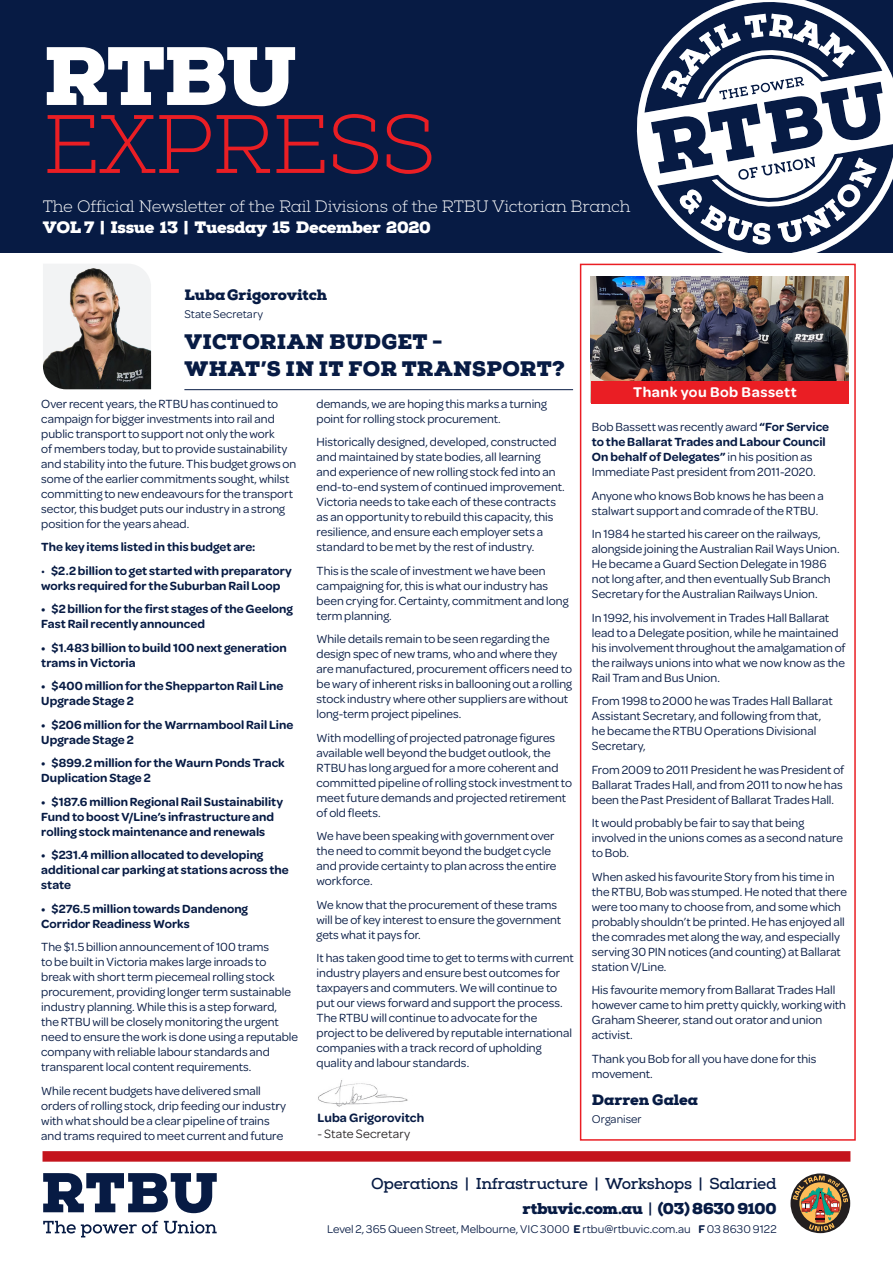
<style>
.page{position:relative;width:893px;height:1263px;background:#fff}
.page>*{position:absolute;margin:0;border:0;box-sizing:border-box;transform-origin:0 0}
.t1{font:300 82.65px "Nexa Slab";letter-spacing:-.01em;color:#ea1e24}
.t2{font:900 82.65px "Nexa Slab";color:#fff}
.t3{font:900 21px "Nexa Slab";letter-spacing:.01em;color:#071b44}
.t4{font:300 16.5px/21px "Nexa Slab";letter-spacing:-.01em;color:#fff}
.t5{font:700 15.75px "Nexa Slab";letter-spacing:-.02em;color:#071b44}
.t6{font:900 15.75px "Nexa Slab";letter-spacing:-.02em;color:#071b44}
.t7{font:900 15px "Nexa Slab";letter-spacing:-.005em;color:#071b44}
.t8{font:600 15px "Omnes";letter-spacing:.035em;color:#fff}
.t9{font:600 12.9px "Omnes";letter-spacing:.005em;color:#071b44}
.t10{font:12.9px "Omnes";letter-spacing:.01em;color:#231f20}
.Body_Navy{font:12.6px/15px "Omnes";color:#071b44}
.Body_Navy-2{font:600 12.6px/15px "Omnes";color:#071b44}
.Body_Navy-3{font:600 12.6px "Omnes";color:#071b44}
.t11{font:12px "Omnes";color:#071b44}
.s1{font-weight:900}
.s2{font-weight:400}
.s3{font-weight:600}
.s4{font-weight:700}
</style>
<div class="page">
<div style="left:0;top:0;width:893px;height:253px;background:#071b44"></div>
<hr style="left:184px;top:389px;width:389px;height:1px;background:#071b44">
<img style="left:318px;top:1080px;width:90px;height:27px">
<svg style="left:43px;top:264px;width:97px;height:4px"></svg>
<img style="left:43px;top:268px;width:108px;height:121px">
<img style="left:591px;top:277px;width:257px;height:104px">
<div style="left:591px;top:381px;width:257px;height:23px;background:#ea1e24"></div>
<div style="left:580px;top:264px;width:276px;height:877px;border:2px solid #ea1e24"></div>
<svg style="left:790px;top:1173px;width:60px;height:60px"></svg>
<svg style="left:793px;top:1175px;width:55px;height:56px;background:#91795b"></svg>
<svg style="left:43px;top:1173px;width:174px;height:40px"></svg>
<svg style="left:43px;top:1221px;width:115px;height:16px"></svg>
<svg style="left:164px;top:1221px;width:53px;height:12px"></svg>
<div style="left:43px;top:1151px;width:807px;height:11px;background:#c4141c"></div>
<svg style="left:626px;top:0;width:267px;height:272px"></svg>
<p class="t2" style="left:43px;top:24px;width:255px">RTBU</p>
<p class="t1" style="left:43px;top:95px;width:394px">EXPRESS</p>
<p class="t4" style="left:43px;top:197px;width:589px">The Official Newsletter of the Rail Divisions of the RTBU Victorian Branch<br><span class="s1">VOL 7 | Issue 13 | Tuesday 15 December 2020</span></p>
<p class="t7" style="left:184px;top:285px;width:144px">Luba Grigorovitch</p>
<p class="t11" style="left:184px;top:306px;width:80px">State Secretary</p>
<p class="t3" style="left:185px;top:328px;width:260px">VICTORIAN BUDGET -</p>
<p class="t3" style="left:185px;top:355px;width:382px">WHAT’S IN IT FOR TRANSPORT?</p>
<p class="Body_Navy" style="left:41px;top:395px;width:257px">Over recent years, the RTBU has continued to campaign for bigger investments into rail and public transport to support not only the work<br>of members today, but to provide sustainability and stability into the future. This budget grows on some of the earlier commitments sought, whilst committing to new endeavours for the transport sector, this budget puts our industry in a strong position for the years ahead.</p>
<p class="Body_Navy-3" style="left:41px;top:538px;width:216px">The key items listed in this budget are:</p>
<p class="Body_Navy-2" style="left:41px;top:562px;width:252px"><span class="s2">•</span> $2.2 billion to get started with preparatory works required for the Suburban Rail Loop</p>
<p class="Body_Navy-2" style="left:41px;top:601px;width:253px">• $2 billion for the first stages of the Geelong<br>Fast Rail recently announced</p>
<p class="Body_Navy-2" style="left:41px;top:639px;width:247px">• $1.483 billion to build 100 next generation trams in Victoria</p>
<p class="Body_Navy-2" style="left:41px;top:678px;width:244px">• $400 million for the Shepparton Rail Line<br>Upgrade Stage 2</p>
<p class="Body_Navy-2" style="left:41px;top:716px;width:254px">• $206 million for the Warrnambool Rail Line<br>Upgrade Stage 2</p>
<p class="Body_Navy-2" style="left:41px;top:755px;width:245px">• $899.2 million for the Waurn Ponds Track<br>Duplication Stage 2</p>
<p class="Body_Navy-2" style="left:41px;top:793px;width:243px">• $187.6 million Regional Rail Sustainability<br>Fund to boost V/Line’s infrastructure and rolling stock maintenance and renewals</p>
<p class="Body_Navy-2" style="left:41px;top:847px;width:249px">• $231.4 million allocated to developing additional car parking at stations across the state</p>
<p class="Body_Navy-2" style="left:41px;top:900px;width:208px">• $276.5 million towards Dandenong<br>Corridor Readiness Works</p>
<p class="Body_Navy" style="left:41px;top:939px;width:258px">The $1.5 billion announcement of 100 trams<br>to be built in Victoria makes large inroads to break with short term piecemeal rolling stock procurement, providing longer term sustainable industry planning. While this is a step forward,<br>the RTBU will be closely monitoring the urgent need to ensure the work is done using a reputable company with reliable labour standards and transparent local content requirements.</p>
<p class="Body_Navy" style="left:41px;top:1082px;width:246px">While recent budgets have delivered small orders of rolling stock, drip feeding our industry with what should be a clear pipeline of trains and trams required to meet current and future</p>
<p class="Body_Navy" style="left:317px;top:395px;width:232px">demands, we are hoping this marks a turning point for rolling stock procurement.</p>
<p class="Body_Navy" style="left:317px;top:434px;width:250px">Historically designed, developed, constructed and maintained by state bodies, all learning<br>and experience of new rolling stock fed into an end-to-end system of continued improvement.<br>Victoria needs to take each of these contracts as an opportunity to rebuild this capacity, this resilience, and ensure each employer sets a standard to be met by the rest of industry.</p>
<p class="Body_Navy" style="left:317px;top:562px;width:253px">This is the scale of investment we have been campaigning for, this is what our industry has been crying for. Certainty, commitment and long term planning.</p>
<p class="Body_Navy" style="left:317px;top:631px;width:257px">While details remain to be seen regarding the design spec of new trams, who and where they are manufactured, procurement officers need to be wary of inherent risks in ballooning out a rolling stock industry where other suppliers are without long-term project pipelines.</p>
<p class="Body_Navy" style="left:317px;top:729px;width:257px">With modelling of projected patronage figures available well beyond the budget outlook, the RTBU has long argued for a more coherent and committed pipeline of rolling stock investment to meet future demands and projected retirement of old fleets.</p>
<p class="Body_Navy" style="left:317px;top:828px;width:241px">We have been speaking with government over the need to commit beyond the budget cycle and provide certainty to plan across the entire workforce.</p>
<p class="Body_Navy" style="left:317px;top:896px;width:246px">We know that the procurement of these trams will be of key interest to ensure the government gets what it pays for.</p>
<p class="Body_Navy" style="left:317px;top:950px;width:259px">It has taken good time to get to terms with current industry players and ensure best outcomes for taxpayers and commuters. We will continue to put our views forward and support the process.<br>The RTBU will continue to advocate for the project to be delivered by reputable international companies with a track record of upholding quality and labour standards.</p>
<p class="t9" style="left:317px;top:1108px;width:108px">Luba Grigorovitch</p>
<p class="t10" style="left:317px;top:1125px;width:94px">- State Secretary</p>
<p class="t8" style="left:633px;top:382px;width:165px">Thank you Bob Bassett</p>
<p class="Body_Navy" style="left:592px;top:419px;width:239px">Bob Bassett was recently award <span class="s3">“For Service to the Ballarat Trades and Labour Council On behalf of Delegates”</span> in his position as Immediate Past president from 2011-2020.</p>
<p class="Body_Navy" style="left:592px;top:487px;width:234px">Anyone who knows Bob knows he has been a stalwart support and comrade of the RTBU.</p>
<p class="Body_Navy" style="left:592px;top:526px;width:249px">In 1984 he started his career on the railways, alongside joining the Australian Rail Ways Union.<br>He became a Guard Section Delegate in 1986 not long after, and then eventually Sub Branch Secretary for the Australian Railways Union.</p>
<p class="Body_Navy" style="left:592px;top:609px;width:255px">In 1992, his involvement in Trades Hall Ballarat lead to a Delegate position, while he maintained his involvement throughout the amalgamation of the railways unions into what we now know as the Rail Tram and Bus Union.</p>
<p class="Body_Navy" style="left:592px;top:693px;width:242px">From 1998 to 2000 he was Trades Hall Ballarat Assistant Secretary, and following from that, he became the RTBU Operations Divisional Secretary,</p>
<p class="Body_Navy" style="left:592px;top:761px;width:254px">From 2009 to 2011 President he was President of<br>Ballarat Trades Hall, and from 2011 to now he has been the Past President of Ballarat Trades Hall.</p>
<p class="Body_Navy" style="left:592px;top:815px;width:253px">It would probably be fair to say that being involved in the unions comes as a second nature to Bob.</p>
<p class="Body_Navy" style="left:592px;top:868px;width:257px">When asked his favourite Story from his time in the RTBU, Bob was stumped. He noted that there were too many to choose from, and some which probably shouldn’t be printed. He has enjoyed all the comrades met along the way, and especially serving 30 PIN notices (and counting) at Ballarat station V/Line.</p>
<p class="Body_Navy" style="left:592px;top:982px;width:256px">His favourite memory from Ballarat Trades Hall however came to him pretty quickly, working with Graham Sheerer, stand out orator and union activist.</p>
<p class="Body_Navy" style="left:592px;top:1050px;width:226px">Thank you Bob for all you have done for this movement.</p>
<p class="t7" style="left:592px;top:1090px;width:108px">Darren Galea</p>
<p class="t11" style="left:592px;top:1111px;width:51px">Organiser</p>
<p class="t5" style="left:371px;top:1174px;width:407px">Operations | Infrastructure | Workshops | Salaried</p>
<p class="t6" style="left:522px;top:1198px;width:256px">rtbuvic.com.au <span class="s4">|</span> (03) 8630 9100</p>
<p class="t11" style="left:327px;top:1221px;width:451px">Level 2, 365 Queen Street, Melbourne, VIC 3000 <span class="s3">E</span> rtbu@rtbuvic.com.au <span class="s3">F</span> 03 8630 9122</p>
</div>
